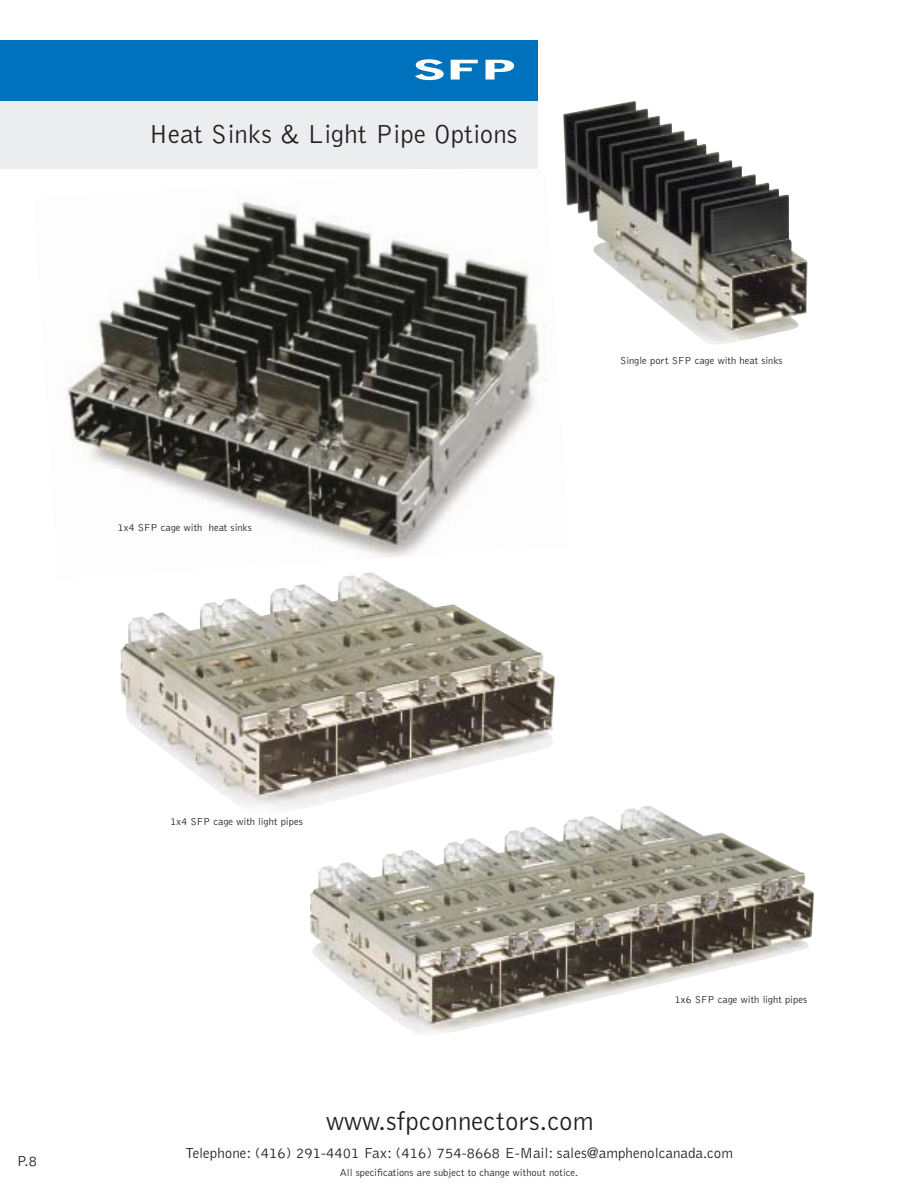
<style>
.page{position:relative;width:918px;height:1188px;background:#fff}
.page>*{position:absolute;margin:0;border:0;box-sizing:border-box;transform-origin:0 0}
.t1{font:300 27px "Bell Gothic";color:#231f20}
.t2{font:900 27px "Bell Gothic";color:#fff;scale:2.06 1}
.t3{font:300 15px "Bell Gothic";color:#231f20}
.t4{font:300 10.5px "Bell Gothic";color:#231f20}
</style>
<div class="page">
<img style="left:67px;top:201px;width:473px;height:357px">
<div style="left:0;top:40px;width:538px;height:61px;background:#0071bc"></div>
<div style="left:0;top:101px;width:538px;height:68px;background:#ecedee"></div>
<img style="left:563px;top:101px;width:245px;height:243px">
<img style="left:121px;top:572px;width:434px;height:238px">
<img style="left:309px;top:806px;width:505px;height:228px">
<h1 class="t2" style="left:412px;top:60px;width:52px">SFP</h1>
<h1 class="t1" style="left:149px;top:124px;width:370px">Heat Sinks &amp; Light Pipe Options</h1>
<p class="t4" style="left:118px;top:523px;width:136px">1x4 SFP cage with heat sinks</p>
<p class="t4" style="left:620px;top:357px;width:164px">Single port SFP cage with heat sinks</p>
<h2 class="t3" style="left:17px;top:1156px;width:22px">P.8</h2>
<p class="t4" style="left:170px;top:818px;width:134px">1x4 SFP cage with light pipes</p>
<p class="t4" style="left:675px;top:995px;width:134px">1x6 SFP cage with light pipes</p>
<h1 class="t1" style="left:326px;top:1111px;width:269px">www.sfpconnectors.com</h1>
<h2 class="t3" style="left:185px;top:1147px;width:549px">Telephone: (416) 291-4401 Fax: (416) 754-8668 E-Mail: sales@amphenolcanada.com</h2>
<p class="t4" style="left:340px;top:1168px;width:240px">All specifications are subject to change without notice.</p>
</div>
